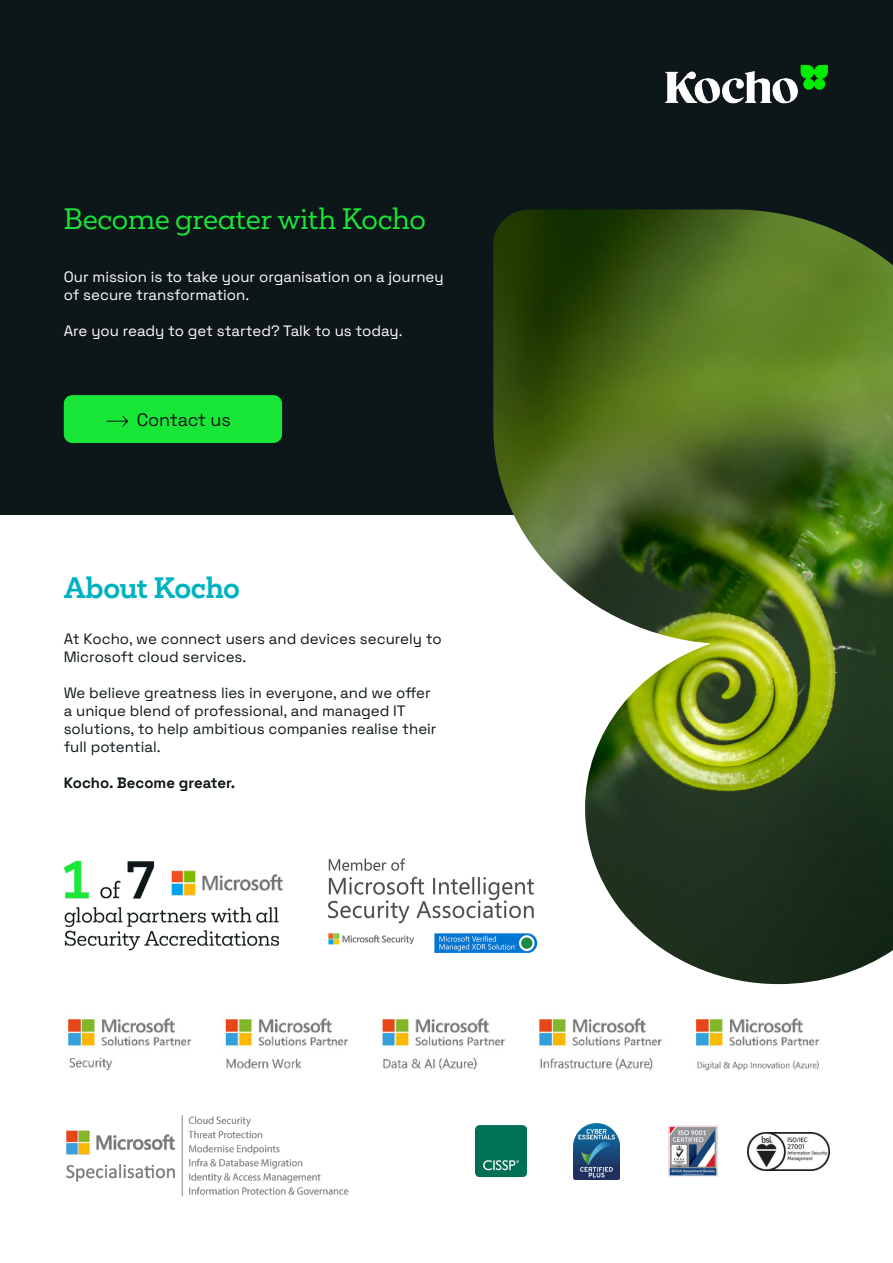
<style>
.page{position:relative;width:893px;height:1263px;background:#fff}
.page>*{position:absolute;margin:0;border:0;box-sizing:border-box;transform-origin:0 0}
.t1{font:27px "Mokoko";letter-spacing:-.01em;color:#19e738}
.t2{font:700 27px "Mokoko";letter-spacing:-.015em;color:#00b2bf}
.t3{font:300 18px "Space Grotesk";letter-spacing:-.015em;color:#0d1619}
.t4{font:300 15px/18px "Space Grotesk";color:#0d1619}
.t5{font:300 15px/18px "Space Grotesk";color:#fff}
</style>
<div class="page">
<div style="left:0;top:0;width:893px;height:514px;background:#0d1619"></div>
<img style="left:493px;top:209px;width:400px;height:775px">
<div style="left:64px;top:395px;width:218px;height:48px;background:#19e738;border-radius:9px"></div>
<svg style="left:107px;top:416px;width:21px;height:11px"></svg>
<img style="left:665px;top:65px;width:163px;height:39px">
<img style="left:668px;top:1126px;width:49px;height:51px">
<img style="left:747px;top:1132px;width:82px;height:38px">
<img style="left:475px;top:1126px;width:51px;height:51px">
<img style="left:67px;top:1016px;width:752px;height:55px">
<img style="left:573px;top:1124px;width:47px;height:55px">
<img style="left:329px;top:859px;width:208px;height:93px">
<img style="left:64px;top:860px;width:219px;height:91px">
<img style="left:66px;top:1115px;width:283px;height:82px">
<h1 class="t1" style="left:64px;top:200px;width:364px">Become greater with Kocho</h1>
<p class="t5" style="left:64px;top:267px;width:381px">Our mission is to take your organisation on a journey of secure transformation.</p>
<p class="t5" style="left:64px;top:321px;width:340px">Are you ready to get started? Talk to us today.</p>
<p class="t3" style="left:137px;top:407px;width:95px">Contact us</p>
<h1 class="t2" style="left:64px;top:569px;width:178px">About Kocho</h1>
<p class="t4" style="left:64px;top:629px;width:380px">At Kocho, we connect users and devices securely to<br>Microsoft cloud services.</p>
<p class="t4" style="left:64px;top:683px;width:374px">We believe greatness lies in everyone, and we offer a unique blend of professional, and managed IT solutions, to help ambitious companies realise their full potential.</p>
<p class="t4" style="left:64px;top:773px;width:173px">Kocho. Become greater.</p>
</div>
